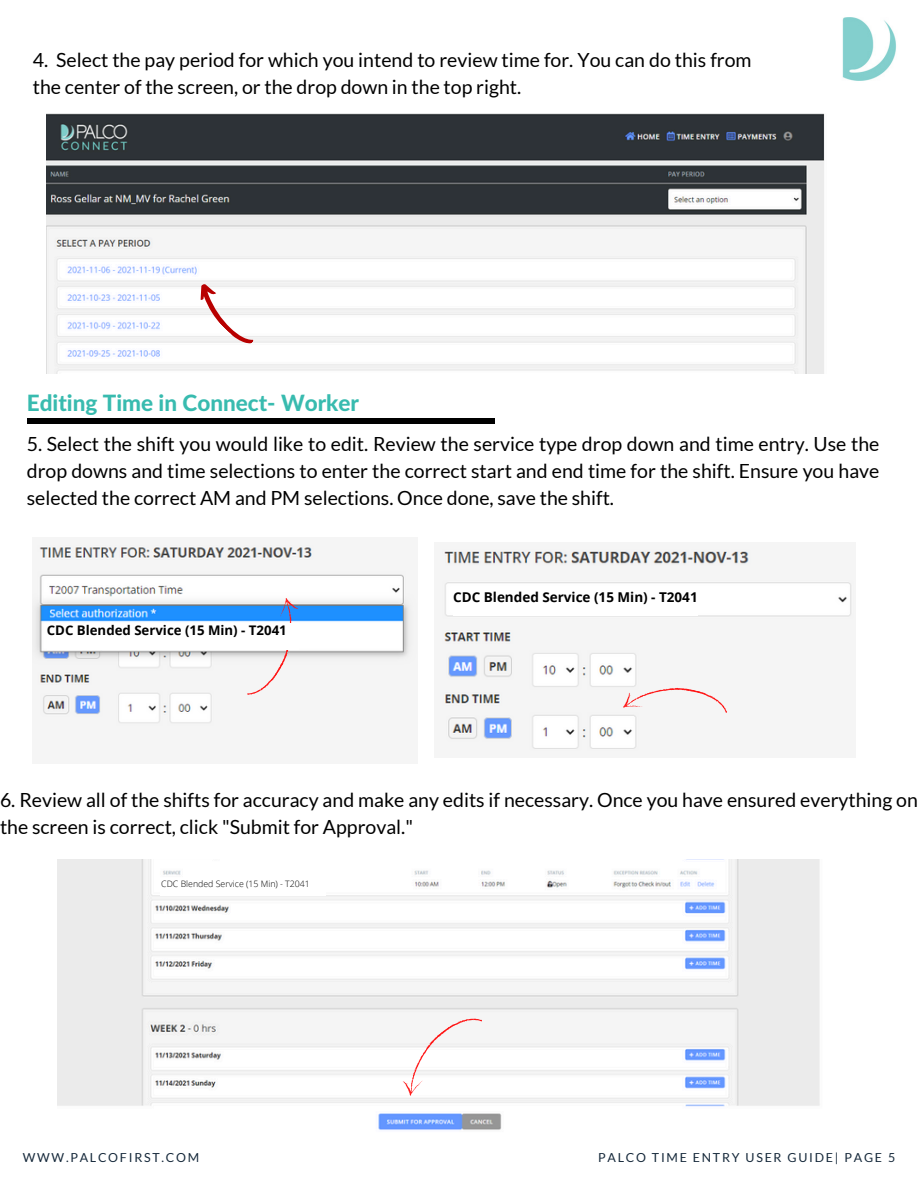
<style>
.page{position:relative;width:918px;height:1188px;background:#fff}
.page>*{position:absolute;margin:0;border:0;box-sizing:border-box;transform-origin:0 0}
.t1{font:800 22.5px "Lato Latin";color:#38bbaf}
.t2{font:19.5px/27px "Lato";color:#000}
.t3{font:700 13.5px "Open Sans";color:#000}
.t4{font:700 13.2px "Open Sans";color:#000}
.t5{font:12.45px "Lato";letter-spacing:.14em;color:#15283a}
.t6{font:300 8.85px "Open Sans";color:#000}
</style>
<div class="page">
<img style="left:47px;top:114px;width:778px;height:260px">
<img style="left:57px;top:859px;width:763px;height:271px">
<img style="left:842px;top:17px;width:54px;height:64px">
<svg style="left:191px;top:282px;width:68px;height:67px"></svg>
<div style="left:27px;top:418px;width:468px;height:6px;background:#000"></div>
<img style="left:33px;top:545px;width:384px;height:181px">
<svg style="left:232px;top:598px;width:82px;height:105px"></svg>
<img style="left:442px;top:549px;width:412px;height:202px">
<svg style="left:623px;top:676px;width:107px;height:54px"></svg>
<svg style="left:391px;top:1008px;width:102px;height:88px"></svg>
<div style="left:47px;top:623px;width:251px;height:27px;background:#fff"></div>
<div style="left:453px;top:590px;width:245px;height:26px;background:#fff"></div>
<div style="left:160px;top:878px;width:166px;height:18px;background:#fff"></div>
<h1 class="t2" style="left:33px;top:46px;width:720px">4. Select the pay period for which you intend to review time for. You can do this from the center of the screen, or the drop down in the top right.</h1>
<h4 class="t1" style="left:27px;top:393px;width:334px">Editing Time in Connect- Worker</h4>
<p class="t2" style="left:27px;top:430px;width:854px;text-align:justify">5. Select the shift you would like to edit. Review the service type drop down and time entry. Use the drop downs and time selections to enter the correct start and end time for the shift. Ensure you have selected the correct AM and PM selections. Once done, save the shift.</p>
<p class="t4" style="left:47px;top:621px;width:241px">CDC Blended Service (15 Min) - T2041</p>
<h2 class="t3" style="left:453px;top:588px;width:246px">CDC Blended Service (15 Min) - T2041</h2>
<h2 class="t2" style="left:0;top:786px;width:919px">6. Review all of the shifts for accuracy and make any edits if necessary. Once you have ensured everything on the screen is correct, click "Submit for Approval."</h2>
<p class="t6" style="left:161px;top:878px;width:150px">CDC Blended Service (15 Min) - T2041</p>
<p class="t5" style="left:23px;top:1150px;width:178px">WWW.PALCOFIRST.COM</p>
<h2 class="t5" style="left:598px;top:1150px;width:299px">PALCO TIME ENTRY USER GUIDE| PAGE 5</h2>
</div>
